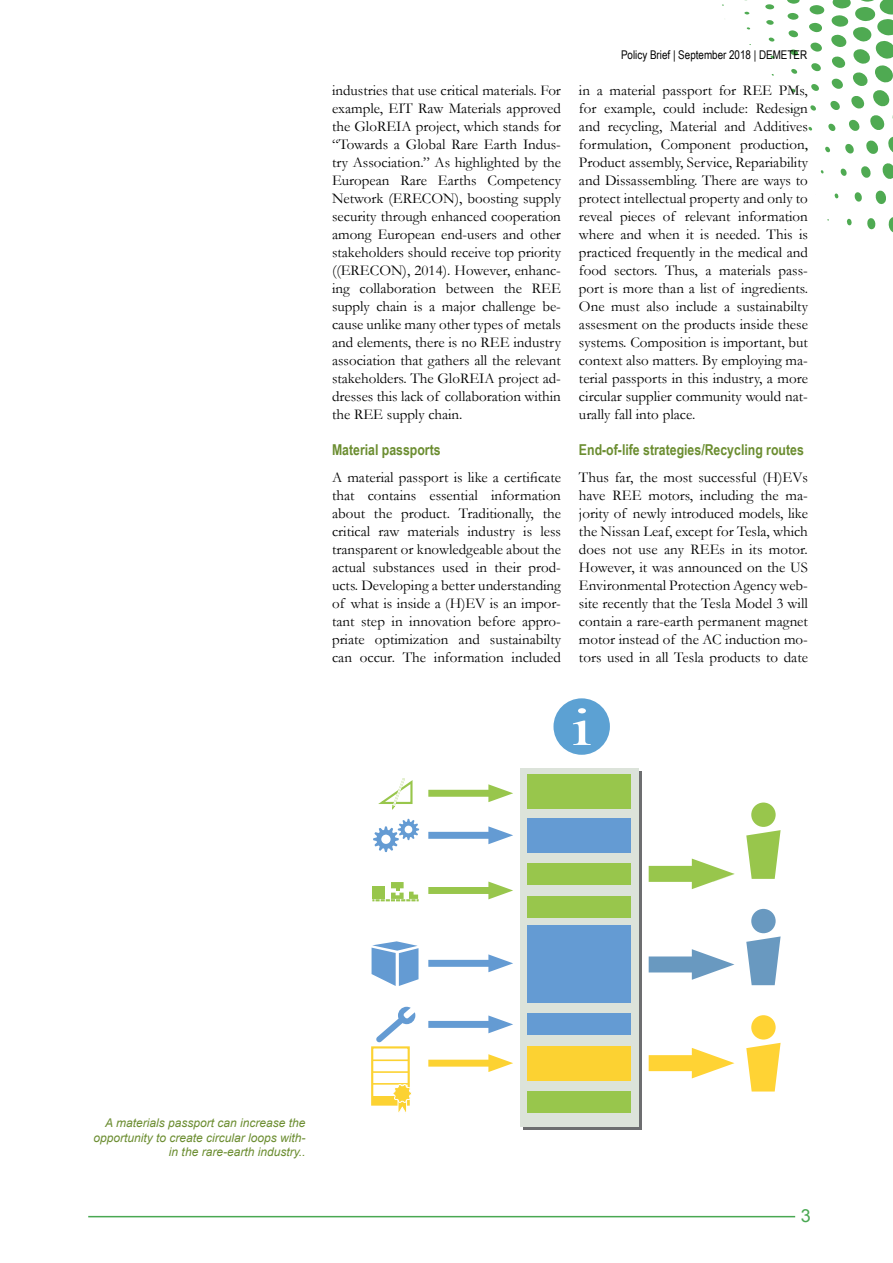
<style>
.page{position:relative;width:893px;height:1263px;background:#fff}
.page>*{position:absolute;margin:0;border:0;box-sizing:border-box;transform-origin:0 0}
.t1{font:18px "Arial";color:#49a852}
.t2{font:15px/18px "Garamond";color:#000;text-align:justify}
.t3{font:700 15px "Arial Narrow";color:#6b8d30}
.t4{font:italic 12px/14.4px "Arial";color:#6b8d30;text-align:right}
.t5{font:12px "Arial Narrow";color:#000}
</style>
<div class="page">
<hr style="left:88px;top:1216px;width:707px;height:1px;background:#49a852">
<svg style="left:888px;top:217px;width:5px;height:16px"></svg>
<svg style="left:867px;top:218px;width:9px;height:12px"></svg>
<svg style="left:875px;top:190px;width:11px;height:14px"></svg>
<svg style="left:882px;top:163px;width:11px;height:16px"></svg>
<svg style="left:847px;top:218px;width:5px;height:8px"></svg>
<svg style="left:854px;top:192px;width:8px;height:10px"></svg>
<svg style="left:861px;top:166px;width:10px;height:12px"></svg>
<svg style="left:834px;top:193px;width:5px;height:6px"></svg>
<svg style="left:840px;top:168px;width:7px;height:8px"></svg>
<svg style="left:806px;top:0;width:87px;height:154px"></svg>
<div style="left:809px;top:5px;width:15px;height:10px;background:#4faa52;border-radius:50%"></div>
<svg style="left:791px;top:88px;width:4px;height:4px"></svg>
<svg style="left:791px;top:69px;width:6px;height:5px"></svg>
<svg style="left:790px;top:49px;width:8px;height:7px"></svg>
<svg style="left:788px;top:30px;width:10px;height:8px"></svg>
<div style="left:787px;top:13px;width:12px;height:7px;background:#4faa52;border-radius:50%"></div>
<svg style="left:787px;top:0;width:13px;height:4px"></svg>
<svg style="left:770px;top:55px;width:4px;height:4px"></svg>
<svg style="left:769px;top:37px;width:5px;height:5px"></svg>
<div style="left:766px;top:20px;width:8px;height:5px;background:#4faa52;border-radius:50%"></div>
<div style="left:765px;top:4px;width:9px;height:5px;background:#4faa52;border-radius:50%"></div>
<svg style="left:744px;top:12px;width:5px;height:3px"></svg>
<div style="left:523px;top:771px;width:119px;height:359px;background:linear-gradient(to right,#6d6e70,#6d6e70)"></div>
<div style="left:520px;top:768px;width:118px;height:359px;background:#dce3da"></div>
<svg style="left:746px;top:830px;width:35px;height:49px"></svg>
<div style="left:751px;top:802px;width:25px;height:25px;background:#98c64c;border-radius:50%"></div>
<svg style="left:746px;top:936px;width:35px;height:49px"></svg>
<div style="left:751px;top:909px;width:25px;height:24px;background:#6999c0;border-radius:50%"></div>
<svg style="left:746px;top:1043px;width:35px;height:48px"></svg>
<div style="left:751px;top:1015px;width:25px;height:24px;background:#ffd334;border-radius:50%"></div>
<div style="left:527px;top:774px;width:104px;height:35px;background:#98c64c"></div>
<div style="left:527px;top:864px;width:104px;height:21px;background:#98c64c"></div>
<div style="left:527px;top:896px;width:104px;height:21px;background:#98c64c"></div>
<div style="left:527px;top:818px;width:104px;height:35px;background:#649bd3"></div>
<div style="left:527px;top:1013px;width:104px;height:22px;background:#649bd3"></div>
<div style="left:527px;top:1046px;width:104px;height:35px;background:#fcd232"></div>
<div style="left:527px;top:1091px;width:104px;height:22px;background:#98c64c"></div>
<div style="left:527px;top:926px;width:104px;height:77px;background:#649bd3"></div>
<svg style="left:649px;top:858px;width:85px;height:31px"></svg>
<svg style="left:649px;top:949px;width:85px;height:31px"></svg>
<svg style="left:649px;top:1048px;width:85px;height:30px"></svg>
<div style="left:553px;top:698px;width:57px;height:57px;background:#5ca1d3;border-radius:50%"></div>
<svg style="left:573px;top:708px;width:18px;height:37px"></svg>
<svg style="left:428px;top:784px;width:85px;height:18px"></svg>
<svg style="left:428px;top:826px;width:85px;height:18px"></svg>
<svg style="left:428px;top:881px;width:85px;height:18px"></svg>
<svg style="left:428px;top:954px;width:85px;height:18px"></svg>
<svg style="left:428px;top:1015px;width:85px;height:18px"></svg>
<svg style="left:428px;top:1054px;width:85px;height:18px"></svg>
<svg style="left:372px;top:941px;width:46px;height:45px"></svg>
<svg style="left:376px;top:1007px;width:39px;height:36px"></svg>
<svg style="left:373px;top:819px;width:46px;height:33px"></svg>
<svg style="left:372px;top:882px;width:47px;height:19px"></svg>
<div style="left:371px;top:1046px;width:39px;height:60px;border:2px solid #fcd232"></div>
<div style="left:372px;top:1096px;width:37px;height:8px;background:#fcd232"></div>
<hr style="left:372px;top:1083px;width:37px;height:2px;background:#fcd232">
<hr style="left:372px;top:1071px;width:37px;height:2px;background:#fcd232">
<hr style="left:372px;top:1059px;width:37px;height:2px;background:#fcd232">
<svg style="left:392px;top:1084px;width:19px;height:29px"></svg>
<svg style="left:379px;top:778px;width:34px;height:31px"></svg>
<p class="t2" style="left:332px;top:81px;width:230px">industries that use critical materials. For example, EIT Raw Materials approved the GloREIA project, which stands for “Towards a Global Rare Earth Indus&shy;try Association.” As highlighted by the European Rare Earths Competency Network (ERECON), boosting supply security through enhanced cooperation among European end-users and other stakeholders should receive top priority ((ERECON), 2014). However, enhanc&shy;ing collaboration between the REE supply chain is a major challenge be&shy;cause unlike many other types of metals and elements, there is no REE industry association that gathers all the relevant stakeholders. The GloREIA project ad&shy;dresses this lack of collaboration within the REE supply chain.</p>
<p class="t3" style="left:332px;top:438px;width:110px">Material passports</p>
<p class="t2" style="left:332px;top:468px;width:230px">A material passport is like a certificate that contains essential information about the product. Traditionally, the critical raw materials industry is less transparent or knowledgeable about the actual substances used in their prod&shy;ucts. Developing a better understanding of what is inside a (H)EV is an impor&shy;tant step in innovation before appro&shy;priate optimization and sustainabilty can occur. The information included</p>
<p class="t5" style="left:621px;top:46px;width:188px">Policy Brief | September 2018 | DEMETER</p>
<p class="t2" style="left:579px;top:81px;width:230px">in a material passport for REE PMs, for example, could include: Redesign and recycling, Material and Additives formulation, Component production, Product assembly, Service, Repariability and Dissassembling. There are ways to protect intellectual property and only to reveal pieces of relevant information where and when it is needed. This is practiced frequently in the medical and food sectors. Thus, a materials pass&shy;port is more than a list of ingredients.<br>One must also include a sustainabilty assesment on the products inside these systems. Composition is important, but context also matters. By employing ma&shy;terial passports in this industry, a more circular supplier community would nat&shy;urally fall into place.</p>
<p class="t3" style="left:579px;top:438px;width:226px">End-of-life strategies/Recycling routes</p>
<p class="t2" style="left:579px;top:468px;width:230px">Thus far, the most successful (H)EVs have REE motors, including the ma&shy;jority of newly introduced models, like the Nissan Leaf, except for Tesla, which does not use any REEs in its motor.<br>However, it was announced on the US Environmental Protection Agency web&shy;site recently that the Tesla Model 3 will contain a rare-earth permanent magnet motor instead of the AC induction mo&shy;tors used in all Tesla products to date</p>
<p class="t4" style="left:94px;top:1116px;width:213px">A materials passport can increase the opportunity to create circular loops with&shy;in the rare-earth industry..</p>
<p class="t1" style="left:801px;top:1203px;width:12px">3</p>
</div>
